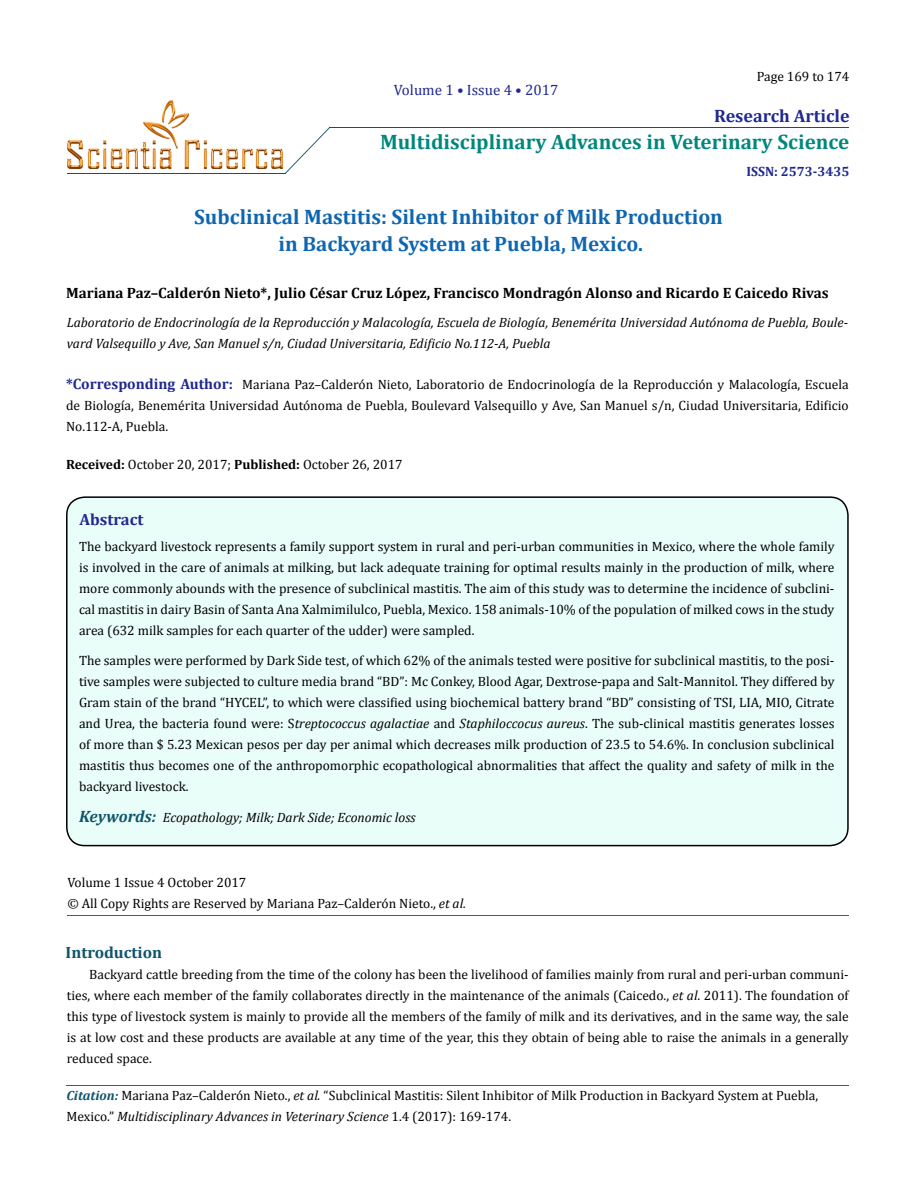
<style>
.page{position:relative;width:917px;height:1190px;background:#fff}
.page>*{position:absolute;margin:0;border:0;box-sizing:border-box;transform-origin:0 0}
.t1{font:700 21px/27px "Cambria";color:#0d66b1;text-align:center}
.t2{font:700 21px "Cambria";color:#00877d}
.t3{font:700 18px "Cambria";color:#202891}
.t4{font:700 16.35px "Cambria";color:#0e546a}
.t5{font:700 16.35px "Cambria";color:#202891}
.t6{font:700 15px "Cambria";color:#000}
.t7{font:15px "Cambria";color:#202891}
.t8{font:13.5px/21px "Cambria";color:#000;text-align:justify}
.t9{font:italic 13.5px/21px "Cambria";color:#000}
.t10{font:700 13.5px "Cambria";color:#202891}
.s1{font-weight:700;font-size:15px;color:#202891}
.s2{font-weight:700}
.s3{font-style:italic}
.s4{font-weight:700;font-size:16.5px;color:#0e546a}
.s5{font-weight:700;font-style:italic;font-size:13.35px;color:#0e546a}
</style>
<div class="page">
<div style="left:67px;top:497px;width:781px;height:348px;background:#e9fdf9;border-radius:18px"></div>
<div style="left:66px;top:496px;width:782px;height:350px;border:2px solid #000;border-radius:18px"></div>
<hr style="left:67px;top:1085px;width:781px;height:1px;background:#0d66b1">
<hr style="left:67px;top:915px;width:781px;height:1px;background:#0d66b1">
<hr style="left:67px;top:173px;width:219px;height:1px;background:#0e546a">
<img style="left:67px;top:100px;width:216px;height:68px">
<svg style="left:285px;top:127px;width:45px;height:47px"></svg>
<hr style="left:329px;top:127px;width:519px;height:1px;background:#0e546a">
<p class="t7" style="left:394px;top:81px;width:166px">Volume 1 • Issue 4 • 2017</p>
<p class="t8" style="left:756px;top:66px;width:94px">Page 169 to 174</p>
<h2 class="t3" style="left:714px;top:105px;width:137px">Research Article</h2>
<h1 class="t2" style="left:380px;top:129px;width:471px">Multidisciplinary Advances in Veterinary Science</h1>
<h1 class="t1" style="left:194px;top:203px;width:530px">Subclinical Mastitis: Silent Inhibitor of Milk Production in Backyard System at Puebla, Mexico.</h1>
<p class="t10" style="left:746px;top:163px;width:104px">ISSN: 2573-3435</p>
<p class="t6" style="left:66px;top:284px;width:764px">Mariana Paz–Calderón Nieto*, Julio César Cruz López, Francisco Mondragón Alonso and Ricardo E Caicedo Rivas</p>
<p class="t9" style="left:67px;top:312px;width:782px">Laboratorio de Endocrinología de la Reproducción y Malacología, Escuela de Biología, Benemérita Universidad Autónoma de Puebla, Boule&shy;vard Valsequillo y Ave, San Manuel s/n, Ciudad Universitaria, Edificio No.112-A, Puebla</p>
<p class="t8" style="left:66px;top:374px;width:784px"><span class="s1">*Corresponding Author:</span> Mariana Paz–Calderón Nieto, Laboratorio de Endocrinología de la Reproducción y Malacología, Escuela de Biología, Benemérita Universidad Autónoma de Puebla, Boulevard Valsequillo y Ave, San Manuel s/n, Ciudad Universitaria, Edificio No.112-A, Puebla.</p>
<p class="t8" style="left:66px;top:454px;width:338px"><span class="s2">Received:</span> October 20, 2017; <span class="s2">Published:</span> October 26, 2017</p>
<p class="t5" style="left:80px;top:510px;width:65px">Abstract</p>
<p class="t8" style="left:79px;top:535px;width:757px">The backyard livestock represents a family support system in rural and peri-urban communities in Mexico, where the whole family is involved in the care of animals at milking, but lack adequate training for optimal results mainly in the production of milk, where more commonly abounds with the presence of subclinical mastitis. The aim of this study was to determine the incidence of subclini&shy;cal mastitis in dairy Basin of Santa Ana Xalmimilulco, Puebla, Mexico. 158 animals-10% of the population of milked cows in the study area (632 milk samples for each quarter of the udder) were sampled.</p>
<p class="t8" style="left:79px;top:649px;width:757px">The samples were performed by Dark Side test, of which 62% of the animals tested were positive for subclinical mastitis, to the posi&shy;tive samples were subjected to culture media brand “BD”: Mc Conkey, Blood Agar, Dextrose-papa and Salt-Mannitol. They differed by Gram stain of the brand “HYCEL”, to which were classified using biochemical battery brand “BD” consisting of TSI, LIA, MIO, Citrate and Urea, the bacteria found were: S<span class="s3">treptococcus agalactiae</span> and <span class="s3">Staphiloccocus aureus</span>. The sub-clinical mastitis generates losses of more than $ 5.23 Mexican pesos per day per animal which decreases milk production of 23.5 to 54.6%. In conclusion subclinical mastitis thus becomes one of the anthropomorphic ecopathological abnormalities that affect the quality and safety of milk in the backyard livestock.</p>
<p class="t9" style="left:79px;top:806px;width:338px"><span class="s4">Keywords:</span> Ecopathology; Milk; Dark Side; Economic loss</p>
<p class="t8" style="left:67px;top:871px;width:400px">Volume 1 Issue 4 October 2017<br>© All Copy Rights are Reserved by Mariana Paz–Calderón Nieto., <span class="s3">et al.</span></p>
<p class="t4" style="left:66px;top:942px;width:98px">Introduction</p>
<p class="t8" style="left:67px;top:964px;width:783px;text-indent:22px">Backyard cattle breeding from the time of the colony has been the livelihood of families mainly from rural and peri-urban communi&shy;ties, where each member of the family collaborates directly in the maintenance of the animals (Caicedo., <span class="s3">et al</span>. 2011). The foundation of this type of livestock system is mainly to provide all the members of the family of milk and its derivatives, and in the same way, the sale is at low cost and these products are available at any time of the year, this they obtain of being able to raise the animals in a generally reduced space.</p>
<p class="t8" style="left:66px;top:1085px;width:753px"><span class="s5">Citation:</span> Mariana Paz–Calderón Nieto., <span class="s3">et al.</span> “Subclinical Mastitis: Silent Inhibitor of Milk Production in Backyard System at Puebla,<br>Mexico.” <span class="s3">Multidisciplinary Advances in Veterinary Science</span> 1.4 (2017): 169-174.</p>
</div>
